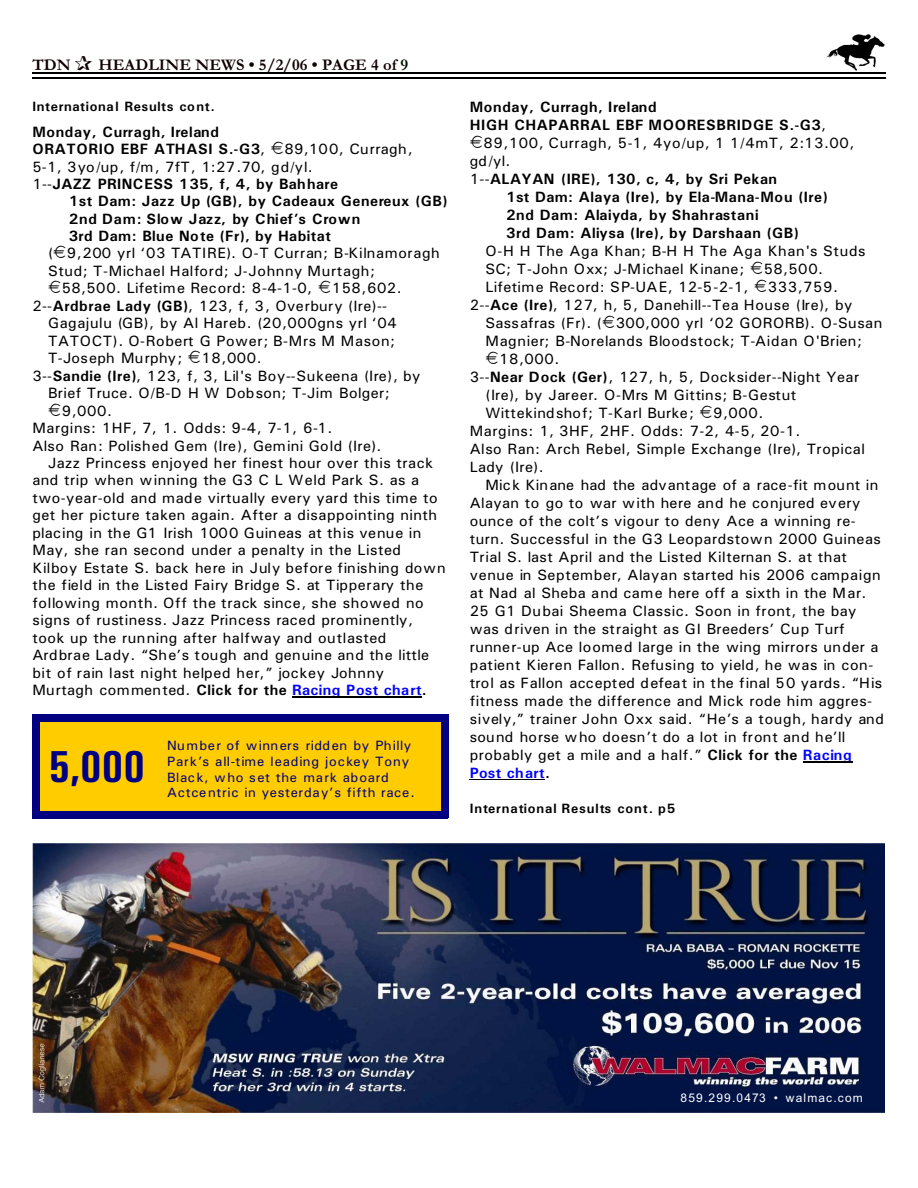
<style>
.page{position:relative;width:918px;height:1188px;background:#fff}
.page>*{position:absolute;margin:0;border:0;box-sizing:border-box;transform-origin:0 0}
.t1{font:700 44.85px "Univers Condensed";color:#000080}
.t2{font:700 16.5px "Garamond";letter-spacing:.005em;color:#0f0000}
.t3{font:15px/18px "Univers";letter-spacing:.03em;color:#000}
.t4{font:700 15px/17.2px "Univers";letter-spacing:.035em;color:#000}
.t5{font:15px "Univers";letter-spacing:.01em;color:#000}
.t6{font:15px "Univers";letter-spacing:.06em;color:#000}
.t7{font:13.5px/15.6px "Univers";letter-spacing:.045em;color:#000080}
.t8{font:700 13.5px "Univers";letter-spacing:.065em;color:#000}
.t9{font:700 13.5px "Univers";letter-spacing:.045em;color:#000}
.t10{font:12px "Arial";letter-spacing:.1em;color:#fff}
.s1{color:#001400}
.s2{font-weight:400}
.s3{font-weight:700}
.s4{font-weight:700;color:#00f}
</style>
<div class="page">
<img style="left:826px;top:34px;width:59px;height:36px">
<hr style="left:32px;top:72px;width:853px;height:1px;background:#000">
<hr style="left:32px;top:77px;width:853px;height:2px;background:#000">
<div style="left:32px;top:715px;width:416px;height:103px;background:#fc0"></div>
<div style="left:32px;top:715px;width:7px;height:103px;background:#000080"></div>
<div style="left:441px;top:715px;width:7px;height:103px;background:#000080"></div>
<div style="left:32px;top:715px;width:416px;height:7px;background:#000080"></div>
<div style="left:32px;top:811px;width:416px;height:7px;background:#000080"></div>
<hr style="left:292px;top:697px;width:130px;height:1px;background:#000">
<hr style="left:803px;top:762px;width:49px;height:1px;background:#000">
<hr style="left:470px;top:779px;width:75px;height:1px;background:#000">
<img style="left:32px;top:844px;width:852px;height:268px">
<p class="t2" style="left:32px;top:59px;width:40px">TDN</p>
<p class="t2" style="left:98px;top:59px;width:311px">HEADLINE NEWS • 5/2/06 • PAGE 4 of <span class="s1">9</span></p>
<p class="t9" style="left:32px;top:102px;width:184px">International Results cont.</p>
<p class="t4" style="left:32px;top:124px;width:234px">Monday, Curragh, Ireland<br>ORATORIO EBF ATHASI S.-G3<span class="s2">,</span></p>
<p class="t3" style="left:32px;top:142px;width:382px;line-height:17.4px;text-indent:252px">89,100, Curragh,<br>5-1, 3yo/up, f/m, 7fT, 1:27.70, gd/yl.<br>1--<span class="s3">JAZZ PRINCESS 135, f, 4, by Bahhare</span></p>
<p class="t4" style="left:69px;top:194px;width:380px">1st Dam: Jazz Up (GB), by Cadeaux Genereux (GB)<br>2nd Dam: Slow Jazz, by Chief’s Crown<br>3rd Dam: Blue Note (Fr), by Habitat</p>
<p class="t3" style="left:48px;top:246px;width:393px">( 9,200 yrl ‘03 TATIRE). O-T Curran; B-Kilnamoragh</p>
<p class="t3" style="left:48px;top:263px;width:329px">Stud; T-Michael Halford; J-Johnny Murtagh;</p>
<p class="t3" style="left:62px;top:281px;width:252px">58,500. Lifetime Record: 8-4-1-0,</p>
<p class="t3" style="left:332px;top:281px;width:72px">158,602.</p>
<p class="t3" style="left:32px;top:298px;width:356px">2--<span class="s3">Ardbrae Lady (GB)</span>, 123, f, 3, Overbury (Ire)--</p>
<p class="t3" style="left:48px;top:315px;width:350px">Gagajulu (GB), by Al Hareb. (20,000gns yrl ‘04</p>
<p class="t3" style="left:48px;top:333px;width:349px">TATOCT). O-Robert G Power; B-Mrs M Mason;</p>
<p class="t3" style="left:48px;top:350px;width:136px">T-Joseph Murphy;</p>
<p class="t3" style="left:202px;top:350px;width:62px">18,000.</p>
<p class="t3" style="left:32px;top:368px;width:390px">3--<span class="s3">Sandie (Ire)</span>, 123, f, 3, Lil's Boy--Sukeena (Ire), by</p>
<p class="t3" style="left:48px;top:385px;width:343px">Brief Truce. O/B-D H W Dobson; T-Jim Bolger;</p>
<p class="t3" style="left:62px;top:403px;width:52px">9,000.</p>
<p class="t3" style="left:32px;top:420px;width:302px">Margins: 1HF, 7, 1. Odds: 9-4, 7-1, 6-1.</p>
<p class="t3" style="left:32px;top:438px;width:351px">Also Ran: Polished Gem (Ire), Gemini Gold (Ire).</p>
<p class="t3" style="left:48px;top:455px;width:387px">Jazz Princess enjoyed her finest hour over this track</p>
<p class="t3" style="left:32px;top:473px;width:388px">and trip when winning the G3 C L Weld Park S. as a</p>
<p class="t3" style="left:32px;top:490px;width:407px">two-year-old and made virtually every yard this time to</p>
<p class="t3" style="left:32px;top:508px;width:406px">get her picture taken again. After a disappointing ninth</p>
<p class="t5" style="left:32px;top:528px;width:390px">placing in the G1 Irish 1000 Guineas at this venue in</p>
<p class="t3" style="left:32px;top:542px;width:370px">May, she ran second under a penalty in the Listed</p>
<p class="t6" style="left:32px;top:562px;width:415px">Kilboy Estate S. back here in July before finishing down</p>
<p class="t3" style="left:32px;top:577px;width:393px">the field in the Listed Fairy Bridge S. at Tipperary the</p>
<p class="t3" style="left:32px;top:595px;width:393px">following month. Off the track since, she showed no</p>
<p class="t3" style="left:32px;top:612px;width:382px">signs of rustiness. Jazz Princess raced prominently,</p>
<p class="t3" style="left:32px;top:630px;width:356px">took up the running after halfway and outlasted</p>
<p class="t5" style="left:32px;top:650px;width:398px">Ardbrae Lady. “She’s tough and genuine and the little</p>
<p class="t3" style="left:32px;top:665px;width:353px">bit of rain last night helped her,” jockey Johnny</p>
<p class="t3" style="left:32px;top:682px;width:396px">Murtagh commented. <span class="s3">Click for the</span> <span class="s4">Racing Post chart</span><span class="s3">.</span></p>
<h1 class="t1" style="left:49px;top:751px;width:98px">5,000</h1>
<p class="t7" style="left:167px;top:739px;width:249px">Number of winners ridden by Philly Park’s all-time leading jockey Tony Black, who set the mark aboard Actcentric in yesterday’s fifth race.</p>
<p class="t4" style="left:470px;top:100px;width:188px">Monday, Curragh, Ireland</p>
<p class="t4" style="left:470px;top:118px;width:358px">HIGH CHAPARRAL EBF MOORESBRIDGE S.-G3<span class="s2">,</span></p>
<p class="t3" style="left:483px;top:135px;width:373px">89,100, Curragh, 5-1, 4yo/up, 1 1/4mT, 2:13.00,</p>
<p class="t3" style="left:470px;top:153px;width:42px">gd/yl.</p>
<p class="t4" style="left:470px;top:172px;width:309px"><span class="s2">1--</span>ALAYAN (IRE), 130, c, 4, by Sri Pekan</p>
<p class="t4" style="left:506px;top:190px;width:323px">1st Dam: Alaya (Ire), by Ela-Mana-Mou (Ire)</p>
<p class="t4" style="left:506px;top:208px;width:254px">2nd Dam: Alaiyda, by Shahrastani</p>
<p class="t4" style="left:506px;top:226px;width:294px">3rd Dam: Aliysa (Ire), by Darshaan (GB)</p>
<p class="t3" style="left:485px;top:243px;width:382px">O-H H The Aga Khan; B-H H The Aga Khan's Studs<br>SC; T-John Oxx; J-Michael Kinane;</p>
<p class="t3" style="left:764px;top:261px;width:61px">58,500.</p>
<p class="t3" style="left:485px;top:279px;width:264px">Lifetime Record: SP-UAE, 12-5-2-1,</p>
<p class="t3" style="left:768px;top:279px;width:72px">333,759.</p>
<p class="t3" style="left:470px;top:297px;width:384px">2--<span class="s3">Ace (Ire)</span>, 127, h, 5, Danehill--Tea House (Ire), by</p>
<p class="t3" style="left:485px;top:315px;width:398px">Sassafras (Fr). ( 300,000 yrl ‘02 GORORB). O-Susan</p>
<p class="t3" style="left:485px;top:333px;width:378px">Magnier; B-Norelands Bloodstock; T-Aidan O'Brien;</p>
<p class="t3" style="left:499px;top:351px;width:62px">18,000.</p>
<p class="t3" style="left:470px;top:369px;width:391px">3--<span class="s3">Near Dock (Ger)</span>, 127, h, 5, Docksider--Night Year</p>
<p class="t3" style="left:485px;top:387px;width:313px">(Ire), by Jareer. O-Mrs M Gittins; B-Gestut</p>
<p class="t3" style="left:485px;top:405px;width:210px">Wittekindshof; T-Karl Burke;</p>
<p class="t3" style="left:470px;top:405px;width:397px;text-indent:243px">9,000.<br>Margins: 1, 3HF, 2HF. Odds: 7-2, 4-5, 20-1.<br>Also Ran: Arch Rebel, Simple Exchange (Ire), Tropical<br>Lady (Ire).</p>
<p class="t3" style="left:470px;top:477px;width:416px;text-indent:16px">Mick Kinane had the advantage of a race-fit mount in Alayan to go to war with here and he conjured every ounce of the colt’s vigour to deny Ace a winning re&shy;turn. Successful in the G3 Leopardstown 2000 Guineas Trial S. last April and the Listed Kilternan S. at that venue in September, Alayan started his 2006 campaign at Nad al Sheba and came here off a sixth in the Mar.<br>25 G1 Dubai Sheema Classic. Soon in front, the bay was driven in the straight as GI Breeders’ Cup Turf runner-up Ace loomed large in the wing mirrors under a patient Kieren Fallon. Refusing to yield, he was in con&shy;trol as Fallon accepted defeat in the final 50 yards. “His fitness made the difference and Mick rode him aggres&shy;sively,” trainer John Oxx said. “He’s a tough, hardy and sound horse who doesn’t do a lot in front and he’ll probably get a mile and a half.” <span class="s3">Click for the</span> <span class="s4">Racing Post chart</span><span class="s3">.</span></p>
<p class="t8" style="left:470px;top:804px;width:207px">International Results cont. p5</p>
<p class="t10" style="left:681px;top:1093px;width:184px">859.299.0473 • walmac.com</p>
</div>
